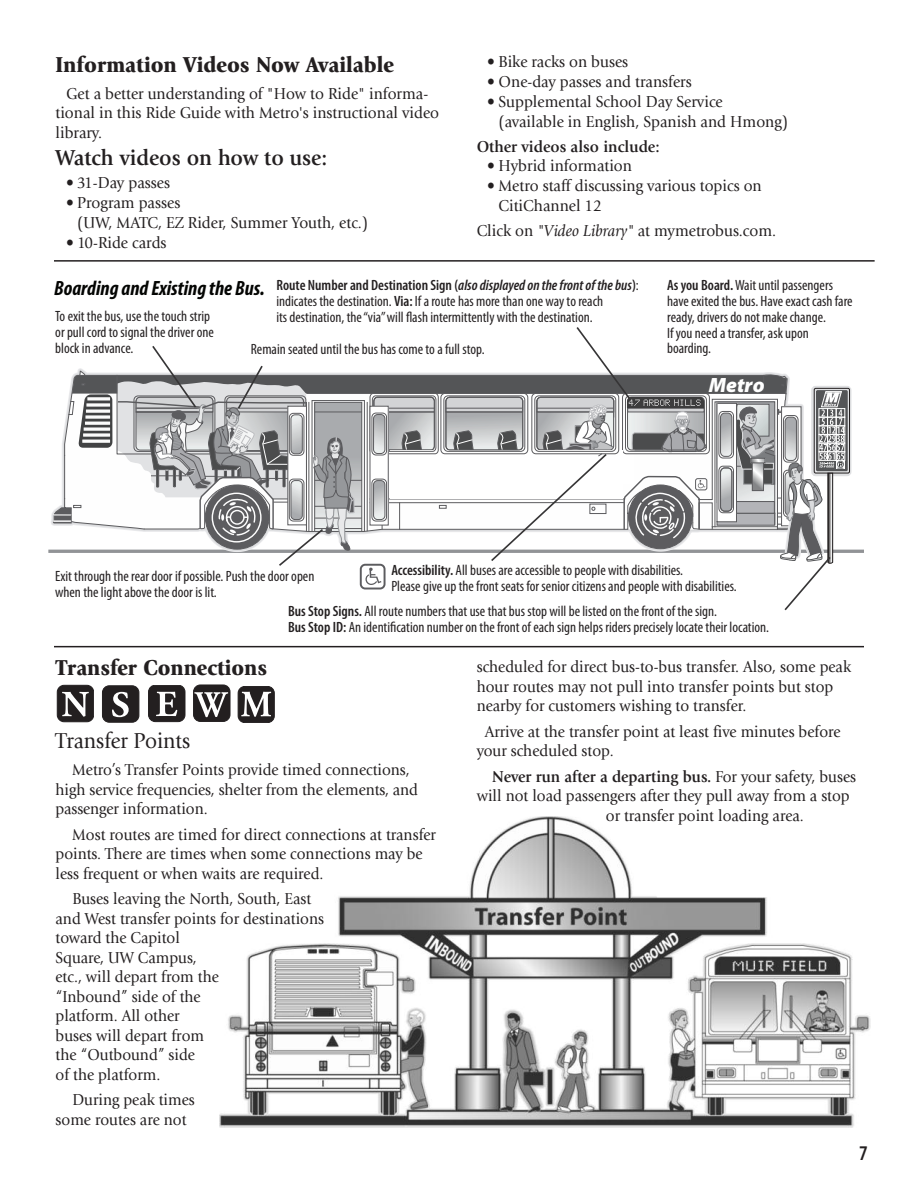
<style>
.page{position:relative;width:918px;height:1188px;background:#fff}
.page>*{position:absolute;margin:0;border:0;box-sizing:border-box;transform-origin:0 0}
.t1{font:900 22.5px "Giovanni";color:#231f20;scale:.94 1}
.t2{font:700 22.5px "Giovanni";color:#231f20;scale:.94 1}
.t3{font:900 22.5px "Giovanni";color:#231f20;scale:.93 1}
.t4{font:22.5px "Giovanni";color:#231f20;scale:.93 1}
.t5{font:600 condensed 21px "Myriad Pro";color:#231f20}
.t6{font:italic 700 condensed 20.7px "Myriad Pro";color:#040503}
.t7{font:italic 900 20.7px "Myriad Pro";color:#fff}
.t8{font:16.5px/19.5px "Giovanni";color:#231f20;scale:.93 1}
.t9{font:16.5px/19.8px "Giovanni";color:#231f20;scale:.94 1}
.t10{font:700 16.5px "Giovanni";color:#231f20;scale:.93 1}
.t11{font:700 16.5px "Giovanni";color:#231f20;scale:.94 1}
.t12{font:condensed 14.85px/15.8px "Myriad Pro";color:#231f20}
.s1{font-style:italic}
.s2{font-weight:600}
.s3{font-weight:600;font-style:italic}
.s4{font-weight:400}
</style>
<div class="page">
<hr style="left:50px;top:550px;width:814px;height:3px;background:#919396">
<div style="left:811px;top:386px;width:40px;height:90px;border:5px solid #dfe0e2;border-radius:2px"></div>
<div style="left:814px;top:388px;width:36px;height:85px;border:1px solid #231f20;border-radius:2px"></div>
<div style="left:816px;top:390px;width:32px;height:81px;background:linear-gradient(to bottom,#545557,#545557);border-radius:2px"></div>
<svg style="left:53px;top:327px;width:792px;height:284px"></svg>
<div style="left:370px;top:406px;width:18px;height:119px;background:#fff"></div>
<div style="left:370px;top:406px;width:19px;height:119px;border:1px solid #5c5c5f"></div>
<div style="left:372px;top:413px;width:15px;height:42px;border:1px solid #5c5c5f;border-radius:4px"></div>
<svg style="left:374px;top:415px;width:11px;height:39px"></svg>
<div style="left:373px;top:414px;width:12px;height:40px;border:1px solid #5c5c5f;border-radius:4px"></div>
<div style="left:372px;top:479px;width:15px;height:42px;border:1px solid #5c5c5f;border-radius:4px"></div>
<svg style="left:374px;top:481px;width:11px;height:39px"></svg>
<div style="left:373px;top:480px;width:12px;height:40px;border:1px solid #5c5c5f;border-radius:4px"></div>
<img style="left:219px;top:817px;width:652px;height:310px">
<div style="left:57px;top:685px;width:37px;height:37px;background:#231f20;border-radius:7px"></div>
<div style="left:57px;top:685px;width:37px;height:37px;border:1px solid #231f20;border-radius:7px"></div>
<svg style="left:62px;top:692px;width:27px;height:25px"></svg>
<div style="left:102px;top:686px;width:37px;height:36px;background:#231f20;border-radius:7px"></div>
<div style="left:102px;top:685px;width:37px;height:38px;border:1px solid #231f20;border-radius:7px"></div>
<svg style="left:112px;top:692px;width:17px;height:25px"></svg>
<div style="left:149px;top:685px;width:36px;height:37px;background:#231f20;border-radius:7px"></div>
<div style="left:148px;top:685px;width:37px;height:37px;border:1px solid #231f20;border-radius:7px"></div>
<svg style="left:156px;top:692px;width:21px;height:24px"></svg>
<div style="left:194px;top:685px;width:36px;height:36px;background:#231f20;border-radius:7px"></div>
<div style="left:193px;top:685px;width:37px;height:37px;border:1px solid #231f20;border-radius:7px"></div>
<svg style="left:194px;top:692px;width:34px;height:25px"></svg>
<div style="left:238px;top:686px;width:36px;height:37px;background:#231f20;border-radius:7px"></div>
<div style="left:238px;top:686px;width:37px;height:37px;border:1px solid #231f20;border-radius:7px"></div>
<svg style="left:241px;top:692px;width:30px;height:25px"></svg>
<hr style="left:54px;top:646px;width:810px;height:1px;background:#231f20">
<hr style="left:54px;top:260px;width:821px;height:2px;background:#231f20">
<h1 class="t1" style="left:55px;top:55px;width:362px">Information Videos Now Available</h1>
<p class="t9" style="left:55px;top:83px;width:410px;text-indent:11px">Get a better understanding of "How to Ride" informa&shy;tional in this Ride Guide with Metro's instructional video library.</p>
<h1 class="t2" style="left:55px;top:145px;width:291px">Watch videos on how to use:</h1>
<p class="t9" style="left:66px;top:173px;width:112px">• 31-Day passes</p>
<p class="t9" style="left:77px;top:193px;width:311px;text-indent:-11px">• Program passes<br>(UW, MATC, EZ Rider, Summer Youth, etc.)</p>
<p class="t9" style="left:66px;top:233px;width:108px">• 10-Ride cards</p>
<p class="t9" style="left:487px;top:52px;width:152px">• Bike racks on buses</p>
<p class="t9" style="left:487px;top:72px;width:219px">• One-day passes and transfers</p>
<p class="t9" style="left:498px;top:92px;width:310px;text-indent:-11px">• Supplemental School Day Service (available in English, Spanish and Hmong)</p>
<p class="t11" style="left:477px;top:137px;width:196px">Other videos also include:</p>
<p class="t9" style="left:487px;top:156px;width:155px">• Hybrid information</p>
<p class="t9" style="left:498px;top:176px;width:282px;text-indent:-11px">• Metro staff discussing various topics on<br>CitiChannel 12</p>
<p class="t9" style="left:477px;top:221px;width:320px">Click on <span class="s1">"Video Library"</span> at mymetrobus.com.</p>
<p class="t12" style="left:276px;top:279px;width:364px"><span class="s2">Route Number and Destination Sign (</span><span class="s3">also displayed on the front of the bus</span><span class="s2">)</span>: indicates the destination. <span class="s2">Via:</span> If a route has more than one way to reach<br>its destination, the “via” will flash intermittently with the destination.</p>
<p class="t12" style="left:667px;top:279px;width:187px"><span class="s2">As you Board.</span> Wait until passengers have exited the bus. Have exact cash fare ready, drivers do not make change.<br>If you need a transfer, ask upon boarding.</p>
<h3 class="t6" style="left:54px;top:281px;width:212px">Boarding and Existing the Bus.</h3>
<p class="t12" style="left:55px;top:310px;width:160px">To exit the bus, use the touch strip or pull cord to signal the driver one block in advance.</p>
<p class="t12" style="left:251px;top:342px;width:235px">Remain seated until the bus has come to a full stop.</p>
<p class="t12" style="left:55px;top:570px;width:261px">Exit through the rear door if possible. Push the door open when the light above the door is lit.</p>
<h3 class="t7" style="left:709px;top:377px;width:57px">Metro</h3>
<p class="t12" style="left:391px;top:563px;width:347px"><span class="s2">Accessibility.</span> All buses are accessible to people with disabilities.<br>Please give up the front seats for senior citizens and people with disabilities.</p>
<p class="t12" style="left:288px;top:604px;width:483px"><span class="s2">Bus Stop Signs.</span> All route numbers that use that bus stop will be listed on the front of the sign.<br><span class="s2">Bus Stop ID:</span> An identification number on the front of each sign helps riders precisely locate their location.</p>
<h1 class="t3" style="left:56px;top:658px;width:229px">Transfer Connections</h1>
<h1 class="t4" style="left:56px;top:728px;width:147px">Transfer Points</h1>
<p class="t8" style="left:56px;top:760px;width:391px;text-indent:17px">Metro’s Transfer Points provide timed connections, high service frequencies, shelter from the elements, and passenger information.</p>
<p class="t8" style="left:56px;top:825px;width:411px;text-indent:17px">Most routes are timed for direct connections at transfer points. There are times when some connections may be less frequent or when waits are required.</p>
<p class="t8" style="left:56px;top:889px;width:290px;text-indent:17px">Buses leaving the North, South, East and West transfer points for destinations toward the Capitol<br>Square, UW Campus,<br>etc., will depart from the<br>“Inbound” side of the<br>platform. All other<br>buses will depart from<br>the “Outbound” side<br>of the platform.</p>
<p class="t8" style="left:56px;top:1090px;width:151px;text-indent:17px">During peak times some routes are not</p>
<p class="t8" style="left:477px;top:657px;width:404px">scheduled for direct bus-to-bus transfer. Also, some peak hour routes may not pull into transfer points but stop nearby for customers wishing to transfer.</p>
<p class="t8" style="left:477px;top:722px;width:393px;text-indent:8px">Arrive at the transfer point at least five minutes before your scheduled stop.</p>
<p class="t10" style="left:492px;top:767px;width:393px">Never run after a departing bus. <span class="s4">For your safety, buses</span></p>
<p class="t8" style="left:477px;top:786px;width:403px">will not load passengers after they pull away from a stop</p>
<p class="t8" style="left:606px;top:806px;width:214px">or transfer point loading area.</p>
<h2 class="t5" style="left:859px;top:1146px;width:10px">7</h2>
</div>
